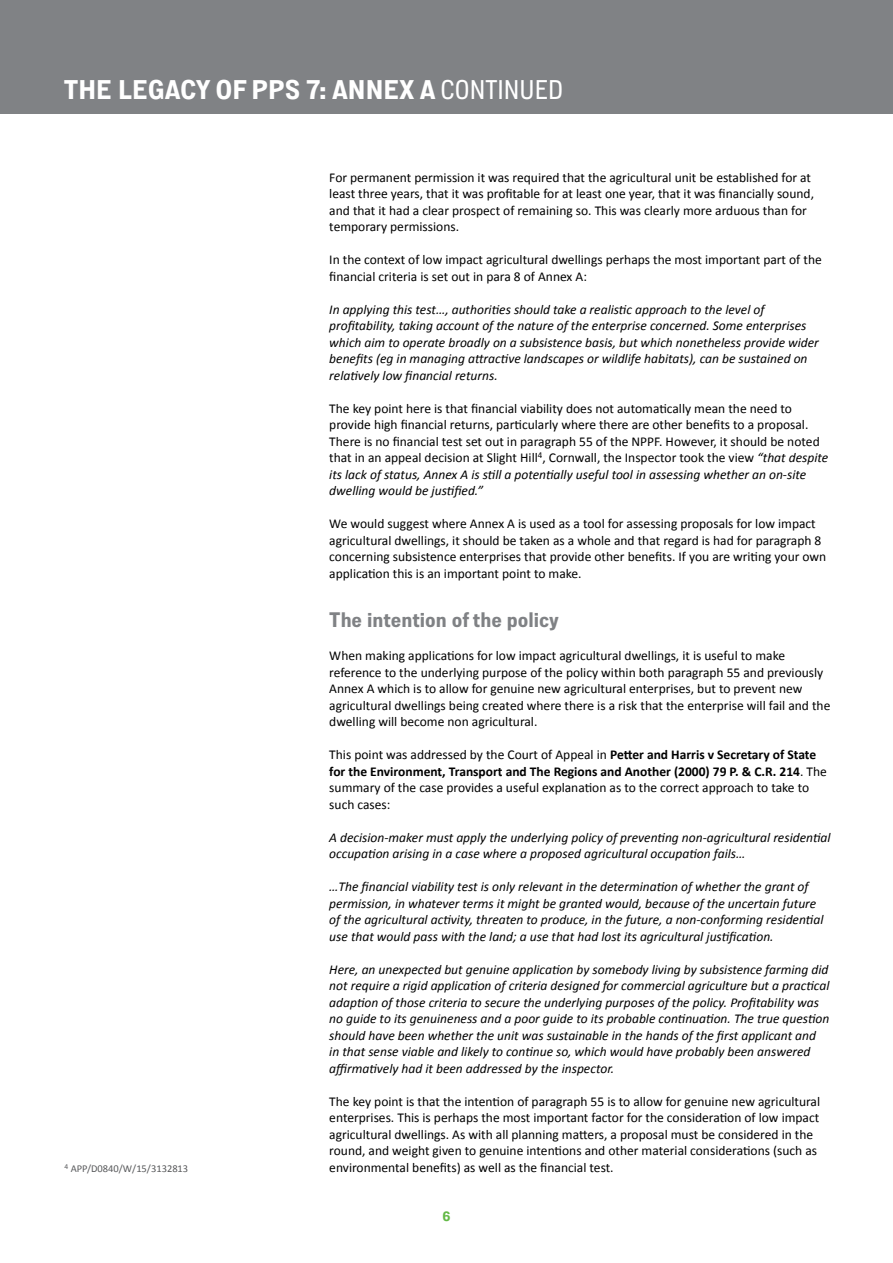
<style>
.page{position:relative;width:893px;height:1263px;background:#fff}
.page>*{position:absolute;margin:0;border:0;box-sizing:border-box;transform-origin:0 0}
.t1{font:500 27px "Lorimer";color:#fff}
.t2{font:700 27px "Lorimer";color:#fff}
.t3{font:700 21px "Lorimer";color:#808285}
.t4{font:13.5px/16.5px "Calibri";color:#000}
.t5{font:italic 13.5px/16.5px "Calibri";color:#000}
.t6{font:700 13.5px "Lorimer";color:#63b946}
.t7{font:10.5px "Calibri";color:#58595b}
.s1{font-weight:700}
.s2{font-style:italic}
</style>
<div class="page">
<div style="left:0;top:0;width:893px;height:114px;background:#808285"></div>
<h1 class="t2" style="left:64px;top:74px;width:204px">The legacy of PPS</h1>
<h1 class="t1" style="left:306px;top:75px;width:258px"><span class="s1">7: Annex A</span> CONTINUED</h1>
<p class="t7" style="left:65px;top:1161px;width:125px"><sup>4</sup> APP/D0840/W/15/3132813</p>
<p class="t4" style="left:329px;top:169px;width:486px">For permanent permission it was required that the agricultural unit be established for at least three years, that it was profitable for at least one year, that it was financially sound, and that it had a clear prospect of remaining so. This was clearly more arduous than for temporary permissions.</p>
<p class="t4" style="left:329px;top:251px;width:494px">In the context of low impact agricultural dwellings perhaps the most important part of the financial criteria is set out in para 8 of Annex A:</p>
<p class="t5" style="left:329px;top:300px;width:491px">In applying this test…, authorities should take a realistic approach to the level of profitability, taking account of the nature of the enterprise concerned. Some enterprises which aim to operate broadly on a subsistence basis, but which nonetheless provide wider benefits (eg in managing attractive landscapes or wildlife habitats), can be sustained on relatively low financial returns.</p>
<p class="t4" style="left:329px;top:400px;width:500px">The key point here is that financial viability does not automatically mean the need to provide high financial returns, particularly where there are other benefits to a proposal.<br>There is no financial test set out in paragraph 55 of the NPPF. However, it should be noted that in an appeal decision at Slight Hill<sup>4</sup>, Cornwall, the Inspector took the view <span class="s2">“that despite its lack of status, Annex A is still a potentially useful tool in assessing whether an on-site dwelling would be justified.”</span></p>
<p class="t4" style="left:329px;top:515px;width:499px">We would suggest where Annex A is used as a tool for assessing proposals for low impact agricultural dwellings, it should be taken as a whole and that regard is had for paragraph 8 concerning subsistence enterprises that provide other benefits. If you are writing your own application this is an important point to make.</p>
<h2 class="t3" style="left:329px;top:608px;width:231px">The intention of the policy</h2>
<p class="t4" style="left:329px;top:647px;width:503px">When making applications for low impact agricultural dwellings, it is useful to make reference to the underlying purpose of the policy within both paragraph 55 and previously Annex A which is to allow for genuine new agricultural enterprises, but to prevent new agricultural dwellings being created where there is a risk that the enterprise will fail and the dwelling will become non agricultural.</p>
<p class="t4" style="left:329px;top:746px;width:499px">This point was addressed by the Court of Appeal in <span class="s1">Petter and Harris v Secretary of State for the Environment, Transport and The Regions and Another (2000) 79 P. &amp; C.R. 214</span>. The summary of the case provides a useful explanation as to the correct approach to take to such cases:</p>
<p class="t5" style="left:329px;top:828px;width:503px">A decision-maker must apply the underlying policy of preventing non-agricultural residential occupation arising in a case where a proposed agricultural occupation fails…</p>
<p class="t5" style="left:329px;top:878px;width:496px">…The financial viability test is only relevant in the determination of whether the grant of permission, in whatever terms it might be granted would, because of the uncertain future of the agricultural activity, threaten to produce, in the future, a non-conforming residential use that would pass with the land; a use that had lost its agricultural justification.</p>
<p class="t5" style="left:329px;top:960px;width:502px">Here, an unexpected but genuine application by somebody living by subsistence farming did not require a rigid application of criteria designed for commercial agriculture but a practical adaption of those criteria to secure the underlying purposes of the policy. Profitability was no guide to its genuineness and a poor guide to its probable continuation. The true question should have been whether the unit was sustainable in the hands of the first applicant and in that sense viable and likely to continue so, which would have probably been answered affirmatively had it been addressed by the inspector.</p>
<p class="t4" style="left:329px;top:1093px;width:492px">The key point is that the intention of paragraph 55 is to allow for genuine new agricultural enterprises. This is perhaps the most important factor for the consideration of low impact agricultural dwellings. As with all planning matters, a proposal must be considered in the round, and weight given to genuine intentions and other material considerations (such as environmental benefits) as well as the financial test.</p>
<p class="t6" style="left:442px;top:1209px;width:10px">6</p>
</div>
